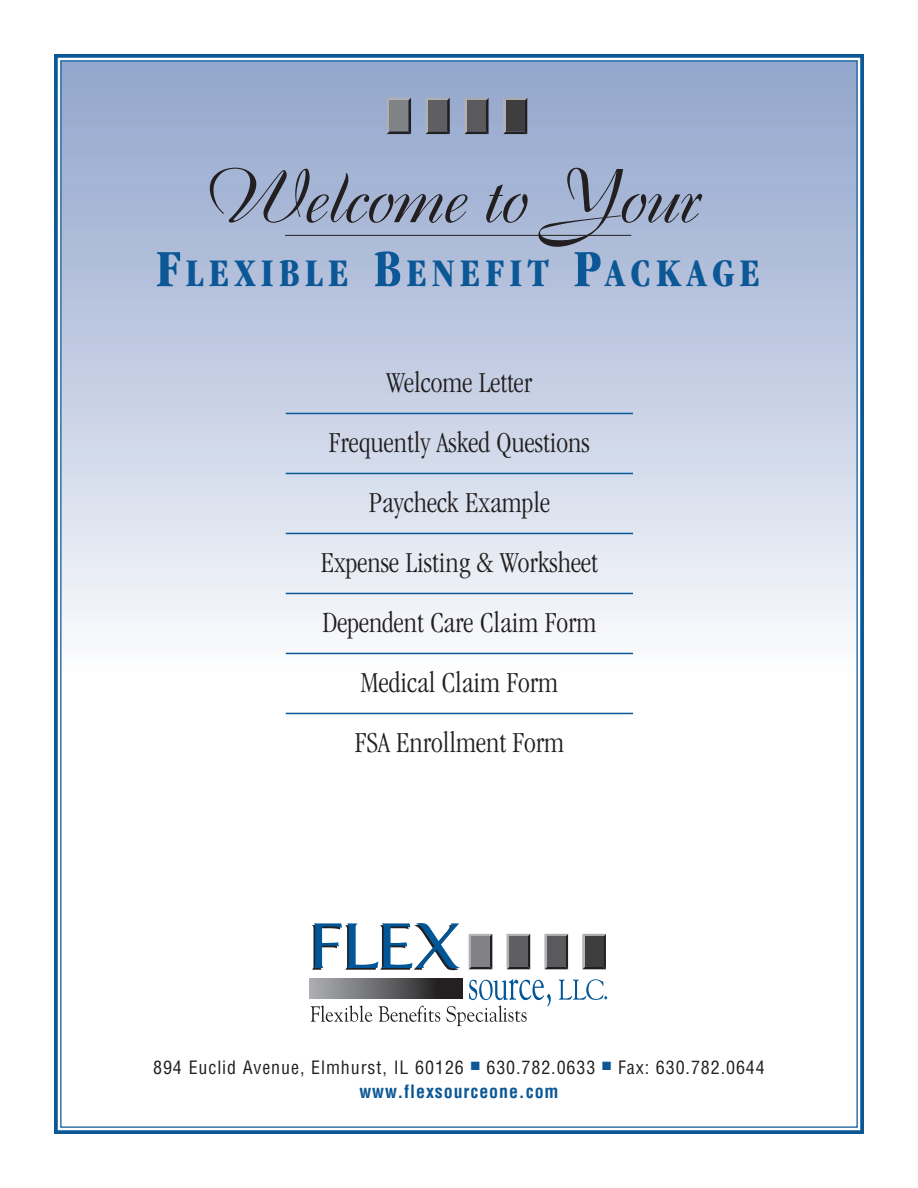
<style>
.page{position:relative;width:918px;height:1188px;background:#fff}
.page>*{position:absolute;margin:0;border:0;box-sizing:border-box;transform-origin:0 0}
.t1{font:75px "Boulevard";letter-spacing:-.02em;color:#231f20}
.t2{font:700 condensed 40.5px "Garamond";letter-spacing:.135em;color:#0c5896}
.t3{font:300 condensed 30px/60px "Garamond";color:#231f20;text-align:center}
.t4{font:condensed 18px/24px "Helvetica";letter-spacing:.05em;color:#231f20;text-align:center}
.s1{font-size:54px}
.s2{font-weight:700;color:#0c5896}
</style>
<div class="page">
<div style="left:62px;top:61px;width:795px;height:615px;background:linear-gradient(to bottom,#8fa3ca,#fafbfd)"></div>
<div style="left:54px;top:54px;width:810px;height:1080px;border:4px solid #0c5896"></div>
<svg style="left:310px;top:979px;width:136px;height:19px;background:#68686b"></svg>
<svg style="left:469px;top:934px;width:23px;height:35px"></svg>
<div style="left:471px;top:936px;width:19px;height:31px;background:#808285"></div>
<svg style="left:507px;top:934px;width:23px;height:35px"></svg>
<div style="left:509px;top:936px;width:19px;height:31px;background:#5f5f62"></div>
<svg style="left:544px;top:934px;width:24px;height:35px"></svg>
<div style="left:547px;top:936px;width:18px;height:31px;background:#5a5a5d"></div>
<svg style="left:582px;top:934px;width:24px;height:35px"></svg>
<div style="left:585px;top:936px;width:18px;height:31px;background:#3e3e3f"></div>
<svg style="left:311px;top:1005px;width:61px;height:17px"></svg>
<svg style="left:379px;top:1006px;width:61px;height:16px"></svg>
<svg style="left:446px;top:979px;width:105px;height:47px"></svg>
<svg style="left:559px;top:979px;width:48px;height:21px"></svg>
<svg style="left:312px;top:923px;width:148px;height:47px"></svg>
<svg style="left:387px;top:98px;width:24px;height:36px"></svg>
<div style="left:390px;top:100px;width:18px;height:31px;background:#808285"></div>
<svg style="left:426px;top:98px;width:24px;height:36px"></svg>
<div style="left:428px;top:100px;width:19px;height:31px;background:#5f5f62"></div>
<svg style="left:464px;top:98px;width:25px;height:36px"></svg>
<div style="left:467px;top:100px;width:19px;height:31px;background:#5a5a5d"></div>
<svg style="left:503px;top:98px;width:24px;height:36px"></svg>
<div style="left:506px;top:100px;width:19px;height:31px;background:#3e3e3f"></div>
<hr style="left:286px;top:413px;width:347px;height:1px;background:#0c5896">
<hr style="left:286px;top:473px;width:347px;height:1px;background:#0c5896">
<hr style="left:286px;top:533px;width:347px;height:1px;background:#0c5896">
<hr style="left:286px;top:593px;width:347px;height:1px;background:#0c5896">
<hr style="left:286px;top:653px;width:347px;height:1px;background:#0c5896">
<hr style="left:286px;top:713px;width:347px;height:1px;background:#0c5896">
<hr style="left:285px;top:235px;width:346px;height:1px;background:#231f20">
<h1 class="t1" style="left:202px;top:166px;width:497px">Welcome to Your</h1>
<h2 class="t2" style="left:156px;top:258px;width:605px"><span class="s1">F</span>LEXIBLE <span class="s1">B</span>ENEFIT <span class="s1">P</span>ACKAGE</h2>
<p class="t3" style="left:321px;top:355px;width:278px">Welcome Letter<br>Frequently Asked Questions<br>Paycheck Example<br>Expense Listing &amp; Worksheet<br>Dependent Care Claim Form<br>Medical Claim Form<br>FSA Enrollment Form</p>
<p class="t4" style="left:153px;top:1056px;width:613px">894 Euclid Avenue, Elmhurst, IL 60126 <sup>■</sup> 630.782.0633 <sup>■</sup> Fax: 630.782.0644 <span class="s2">www.flexsourceone.com</span></p>
</div>
